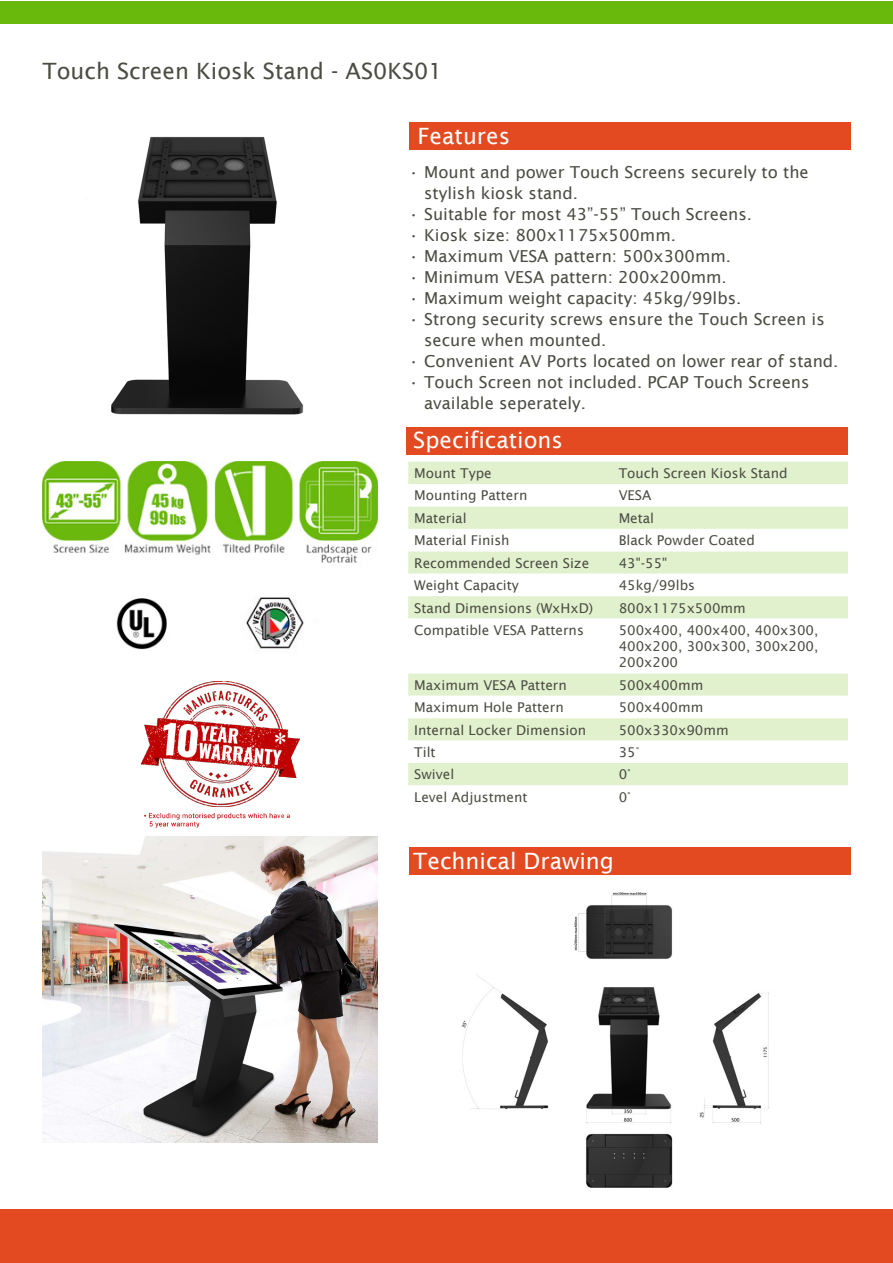
<style>
.page{position:relative;width:893px;height:1263px;background:#fff}
.page>*{position:absolute;margin:0;border:0;box-sizing:border-box;transform-origin:0 0}
.t1{font:22.5px "Lucida Sans";color:#fff}
.t2{font:22.5px "Lucida Sans";color:#4c4c43}
.t3{font:16.5px "Lucida Sans";color:#4c4c43}
.t4{font:13.5px/16.2px "Lucida Sans";color:#4c4c43;text-align:justify}
</style>
<div class="page">
<img style="left:111px;top:136px;width:193px;height:279px">
<img style="left:43px;top:836px;width:335px;height:306px">
<div style="left:0;top:1210px;width:893px;height:53px;background:#e34a21"></div>
<div style="left:0;top:1px;width:893px;height:22px;background:#69b90c"></div>
<img style="left:43px;top:462px;width:335px;height:101px">
<img style="left:116px;top:597px;width:188px;height:53px">
<div style="left:409px;top:122px;width:441px;height:27px;background:#e34a21"></div>
<div style="left:407px;top:428px;width:441px;height:27px;background:#e34a21"></div>
<div style="left:409px;top:847px;width:441px;height:27px;background:#e34a21"></div>
<img style="left:461px;top:892px;width:308px;height:296px">
<img style="left:141px;top:681px;width:159px;height:147px">
<div style="left:408px;top:462px;width:440px;height:22px;background:#e1f1ce"></div>
<svg style="left:408px;top:506px;width:440px;height:279px"></svg>
<p class="t2" style="left:43px;top:58px;width:402px">Touch Screen Kiosk Stand - AS0KS01</p>
<p class="t1" style="left:418px;top:123px;width:94px">Features</p>
<p class="t3" style="left:409px;top:163px;width:402px">• Mount and power Touch Screens securely to the</p>
<p class="t3" style="left:424px;top:184px;width:155px">stylish kiosk stand.</p>
<p class="t3" style="left:409px;top:205px;width:345px">• Suitable for most 43”-55” Touch Screens.</p>
<p class="t3" style="left:409px;top:226px;width:269px">• Kiosk size: 800x1175x500mm.</p>
<p class="t3" style="left:409px;top:247px;width:324px">• Maximum VESA pattern: 500x300mm.</p>
<p class="t3" style="left:409px;top:268px;width:320px">• Minimum VESA pattern: 200x200mm.</p>
<p class="t3" style="left:409px;top:289px;width:334px">• Maximum weight capacity: 45kg/99lbs.</p>
<p class="t3" style="left:409px;top:310px;width:418px">• Strong security screws ensure the Touch Screen is</p>
<p class="t3" style="left:424px;top:331px;width:184px">secure when mounted.</p>
<p class="t3" style="left:409px;top:352px;width:431px">• Convenient AV Ports located on lower rear of stand.</p>
<p class="t3" style="left:409px;top:373px;width:403px">• Touch Screen not included. PCAP Touch Screens</p>
<p class="t3" style="left:424px;top:394px;width:163px">available seperately.</p>
<p class="t1" style="left:413px;top:427px;width:151px">Specifications</p>
<p class="t4" style="left:414px;top:465px;width:79px">Mount Type</p>
<p class="t4" style="left:619px;top:465px;width:170px">Touch Screen Kiosk Stand</p>
<p class="t4" style="left:414px;top:487px;width:115px">Mounting Pattern</p>
<p class="t4" style="left:619px;top:487px;width:34px">VESA</p>
<p class="t4" style="left:414px;top:510px;width:54px">Material</p>
<p class="t4" style="left:619px;top:510px;width:37px">Metal</p>
<p class="t4" style="left:414px;top:532px;width:97px">Material Finish</p>
<p class="t4" style="left:619px;top:532px;width:138px">Black Powder Coated</p>
<p class="t4" style="left:414px;top:555px;width:176px">Recommended Screen Size</p>
<p class="t4" style="left:619px;top:555px;width:50px">43"-55"</p>
<p class="t4" style="left:414px;top:577px;width:106px">Weight Capacity</p>
<p class="t4" style="left:619px;top:577px;width:78px">45kg/99lbs</p>
<p class="t4" style="left:414px;top:600px;width:180px">Stand Dimensions (WxHxD)</p>
<p class="t4" style="left:619px;top:600px;width:129px">800x1175x500mm</p>
<p class="t4" style="left:414px;top:622px;width:171px">Compatible VESA Patterns</p>
<p class="t4" style="left:619px;top:622px;width:201px">500x400, 400x400, 400x300, 400x200, 300x300, 300x200, 200x200</p>
<p class="t4" style="left:414px;top:677px;width:154px">Maximum VESA Pattern</p>
<p class="t4" style="left:619px;top:677px;width:86px">500x400mm</p>
<p class="t4" style="left:414px;top:699px;width:151px">Maximum Hole Pattern</p>
<p class="t4" style="left:619px;top:699px;width:86px">500x400mm</p>
<p class="t4" style="left:414px;top:722px;width:173px">Internal Locker Dimension</p>
<p class="t4" style="left:619px;top:722px;width:112px">500x330x90mm</p>
<p class="t4" style="left:414px;top:744px;width:23px">Tilt</p>
<p class="t4" style="left:619px;top:744px;width:22px">35°</p>
<p class="t4" style="left:414px;top:766px;width:42px">Swivel</p>
<p class="t4" style="left:619px;top:766px;width:14px">0°</p>
<p class="t4" style="left:414px;top:789px;width:115px">Level Adjustment</p>
<p class="t4" style="left:619px;top:789px;width:14px">0°</p>
<p class="t1" style="left:413px;top:848px;width:202px">Technical Drawing</p>
</div>
